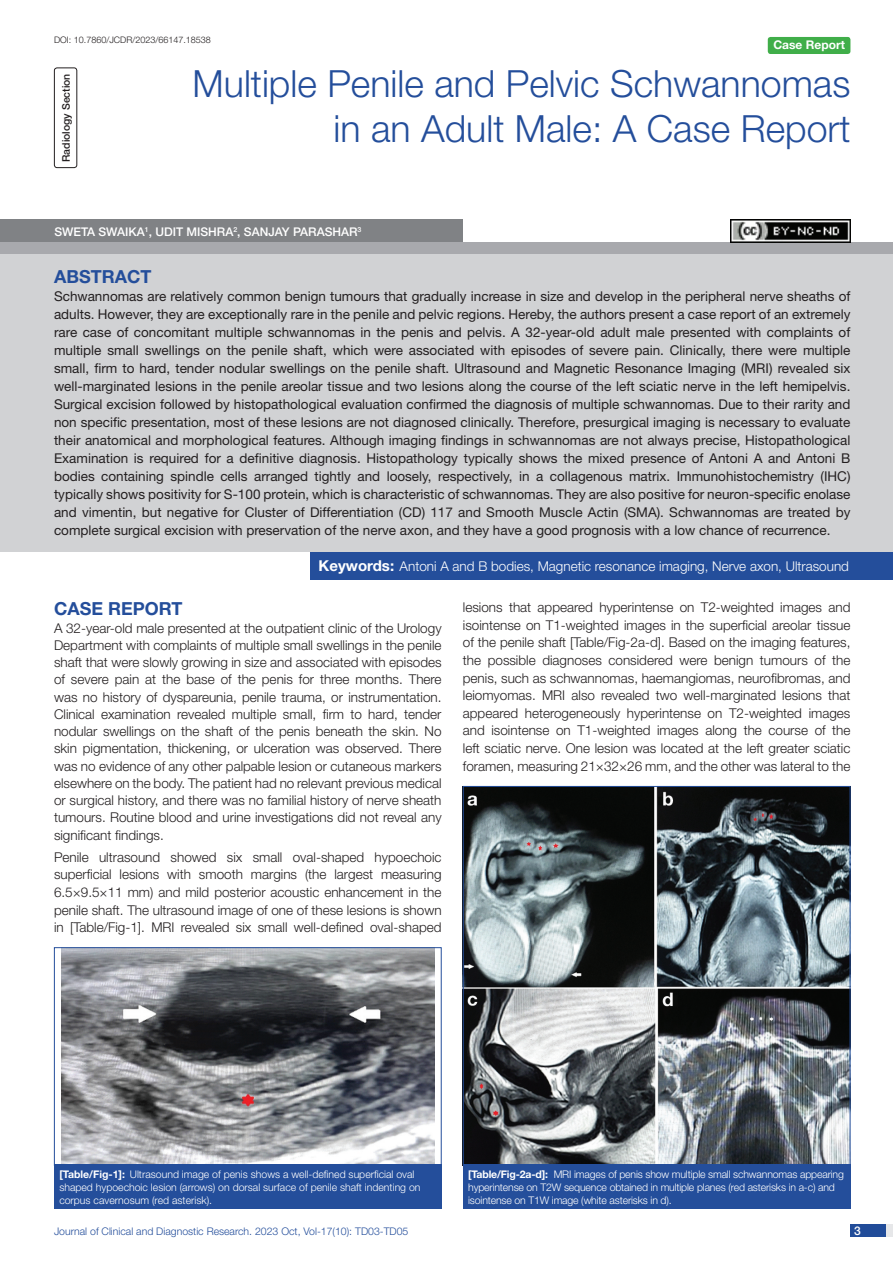
<style>
.page{position:relative;width:893px;height:1263px;background:#fff}
.page>*{position:absolute;margin:0;border:0;box-sizing:border-box;transform-origin:0 0}
.t1{font:300 37.5px/45px "Helvetica Neue";color:#244e9b;text-align:right}
.Heading{font:700 18px "Helvetica Neue";color:#244e9b}
.Abstract_head{font:700 18px "Helvetica Neue";color:#244e9b}
.Abstract_Text{font:13.5px/18px "Helvetica Neue";color:#231f20;text-align:justify}
.Body_text{font:300 13.5px/17.7px "Helvetica Neue";color:#231f20;text-align:justify}
.Key_words{font:300 13.5px "Helvetica Neue";color:#fff}
.Author{font:500 12px "Helvetica Neue";color:#fff}
.t2{font:700 12px "Helvetica Neue";color:#fff}
.TABLE_FIG{font:300 10.5px/12.6px "Helvetica Neue";letter-spacing:-.015em;color:#fff}
.t3{font:300 10.5px "Helvetica Neue";color:#244e9b}
.section{font:500 10.5px "Helvetica Neue";color:#231f20}
.DOI{font:300 9px "Helvetica Neue";color:#231f20}
.s1{font-weight:700;font-size:15px}
.s2{font-weight:700}
</style>
<div class="page">
<div style="left:850px;top:1224px;width:43px;height:13px;background:#e6e7e9"></div>
<div style="left:850px;top:1224px;width:35px;height:13px;background:#214c99"></div>
<div style="left:54px;top:68px;width:23px;height:100px;border:1px solid #231f20;border-radius:3px"></div>
<div style="left:768px;top:37px;width:82px;height:17px;background:#40ae49;border-radius:3px"></div>
<div style="left:0;top:242px;width:893px;height:12px;background:#a8a9ad"></div>
<div style="left:0;top:219px;width:463px;height:23px;background:#808285"></div>
<div style="left:0;top:254px;width:893px;height:298px;background:#d1d2d4"></div>
<div style="left:310px;top:552px;width:583px;height:28px;background:#244e9b"></div>
<img style="left:62px;top:949px;width:372px;height:215px">
<div style="left:54px;top:947px;width:388px;height:219px;border:1px solid #244e9b"></div>
<div style="left:54px;top:1165px;width:388px;height:44px;background:#244e9b"></div>
<img style="left:465px;top:788px;width:383px;height:375px">
<div style="left:463px;top:786px;width:387px;height:379px;border:1px solid #244e9b"></div>
<div style="left:463px;top:1165px;width:387px;height:44px;background:#244e9b"></div>
<img style="left:730px;top:220px;width:120px;height:22px">
<p class="DOI" style="left:54px;top:35px;width:158px">DOI: 10.7860/JCDR/2023/66147.18538</p>
<p class="section" style="left:60px;top:162px;width:90px;rotate:-90deg">RADIOLOGY SECTION</p>
<p class="t1" style="left:193px;top:60px;width:659px">Multiple Penile and Pelvic Schwannomas in an Adult Male: A Case Report</p>
<p class="t2" style="left:773px;top:37px;width:73px">Case Report</p>
<p class="Author" style="left:54px;top:224px;width:308px">SWETA SWAIKA<sup>1</sup>, UDIT MISHRA<sup>2</sup>, SANJAY PARASHAR<sup>3</sup></p>
<p class="Abstract_head" style="left:54px;top:265px;width:99px">ABSTRACT</p>
<p class="Abstract_Text" style="left:54px;top:286px;width:798px">Schwannomas are relatively common benign tumours that gradually increase in size and develop in the peripheral nerve sheaths of adults. However, they are exceptionally rare in the penile and pelvic regions. Hereby, the authors present a case report of an extremely rare case of concomitant multiple schwannomas in the penis and pelvis. A 32-year-old adult male presented with complaints of multiple small swellings on the penile shaft, which were associated with episodes of severe pain. Clinically, there were multiple small, firm to hard, tender nodular swellings on the penile shaft. Ultrasound and Magnetic Resonance Imaging (MRI) revealed six well-marginated lesions in the penile areolar tissue and two lesions along the course of the left sciatic nerve in the left hemipelvis.<br>Surgical excision followed by histopathological evaluation confirmed the diagnosis of multiple schwannomas. Due to their rarity and non specific presentation, most of these lesions are not diagnosed clinically. Therefore, presurgical imaging is necessary to evaluate their anatomical and morphological features. Although imaging findings in schwannomas are not always precise, Histopathological Examination is required for a definitive diagnosis. Histopathology typically shows the mixed presence of Antoni A and Antoni B bodies containing spindle cells arranged tightly and loosely, respectively, in a collagenous matrix. Immunohistochemistry (IHC) typically shows positivity for S-100 protein, which is characteristic of schwannomas. They are also positive for neuron-specific enolase and vimentin, but negative for Cluster of Differentiation (CD) 117 and Smooth Muscle Actin (SMA). Schwannomas are treated by complete surgical excision with preservation of the nerve axon, and they have a good prognosis with a low chance of recurrence.</p>
<p class="Key_words" style="left:319px;top:558px;width:532px"><span class="s1">Keywords:</span> Antoni A and B bodies, Magnetic resonance imaging, Nerve axon, Ultrasound</p>
<p class="Heading" style="left:54px;top:598px;width:130px">CASE REPORT</p>
<p class="Body_text" style="left:54px;top:619px;width:389px;line-height:17.2px">A 32-year-old male presented at the outpatient clinic of the Urology Department with complaints of multiple small swellings in the penile shaft that were slowly growing in size and associated with episodes of severe pain at the base of the penis for three months. There was no history of dyspareunia, penile trauma, or instrumentation.<br>Clinical examination revealed multiple small, firm to hard, tender nodular swellings on the shaft of the penis beneath the skin. No skin pigmentation, thickening, or ulceration was observed. There was no evidence of any other palpable lesion or cutaneous markers elsewhere on the body. The patient had no relevant previous medical or surgical history, and there was no familial history of nerve sheath tumours. Routine blood and urine investigations did not reveal any significant findings.</p>
<p class="Body_text" style="left:54px;top:848px;width:389px">Penile ultrasound showed six small oval-shaped hypoechoic superficial lesions with smooth margins (the largest measuring 6.5×9.5×11 mm) and mild posterior acoustic enhancement in the penile shaft. The ultrasound image of one of these lesions is shown in [Table/Fig-1]. MRI revealed six small well-defined oval-shaped</p>
<p class="Body_text" style="left:463px;top:598px;width:389px">lesions that appeared hyperintense on T2-weighted images and isointense on T1-weighted images in the superficial areolar tissue of the penile shaft [Table/Fig-2a-d]. Based on the imaging features, the possible diagnoses considered were benign tumours of the penis, such as schwannomas, haemangiomas, neurofibromas, and leiomyomas. MRI also revealed two well-marginated lesions that appeared heterogeneously hyperintense on T2-weighted images and isointense on T1-weighted images along the course of the left sciatic nerve. One lesion was located at the left greater sciatic foramen, measuring 21×32×26 mm, and the other was lateral to the</p>
<p class="TABLE_FIG" style="left:59px;top:1168px;width:363px"><span class="s2">[Table/Fig-1]:</span> Ultrasound image of penis shows a well-defined superficial oval shaped hypoechoic lesion (arrows) on dorsal surface of penile shaft indenting on corpus cavernosum (red asterisk).</p>
<p class="TABLE_FIG" style="left:468px;top:1168px;width:377px"><span class="s2">[Table/Fig-2a-d]:</span> MRI images of penis show multiple small schwannomas appearing hyperintense on T2W sequence obtained in multiple planes (red asterisks in a-c) and isointense on T1W image (white asterisks in d).</p>
<p class="t3" style="left:54px;top:1225px;width:356px">Journal of Clinical and Diagnostic Research. 2023 Oct, Vol-17(10): TD03-TD05</p>
<p class="Author" style="left:854px;top:1223px;width:8px">3</p>
</div>
